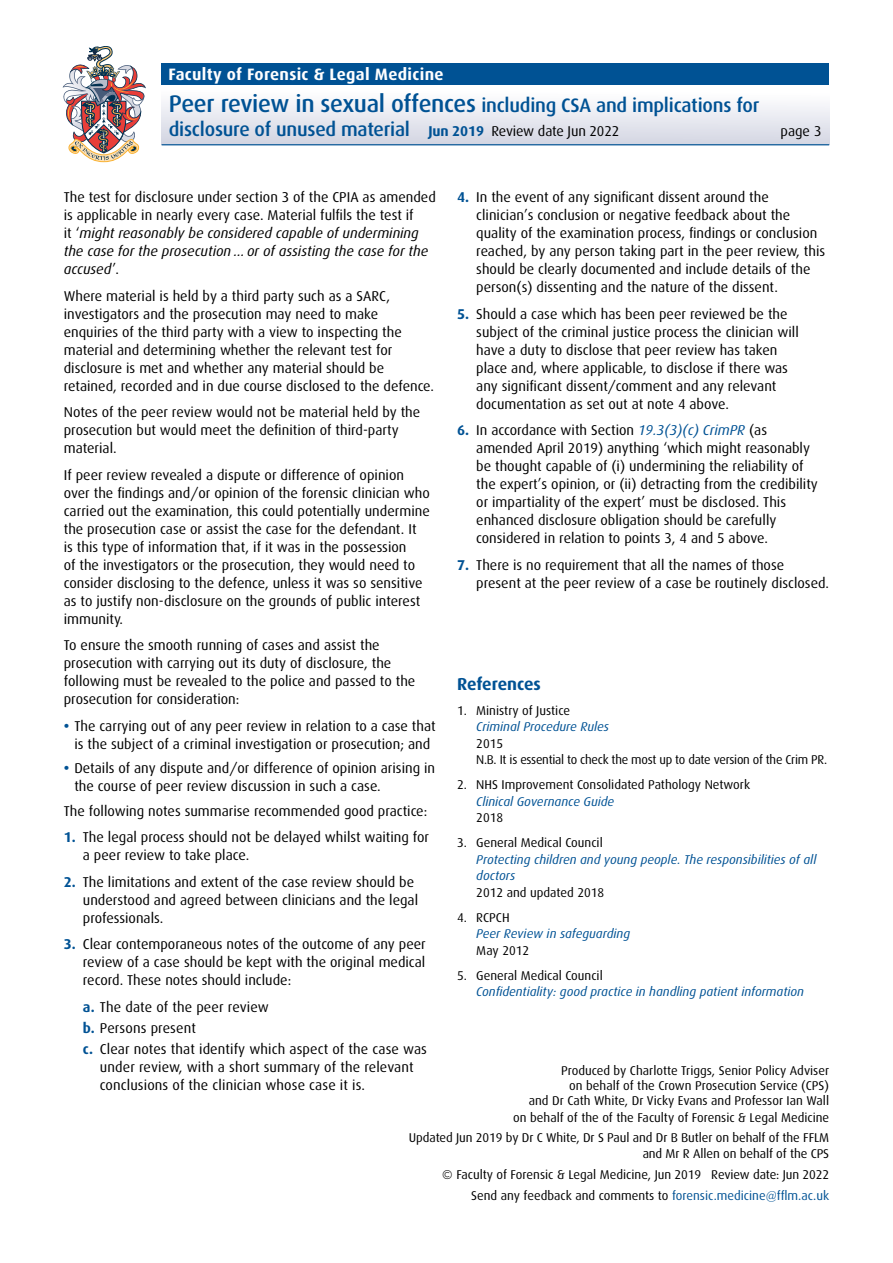
<style>
.page{position:relative;width:893px;height:1263px;background:#fff}
.page>*{position:absolute;margin:0;border:0;box-sizing:border-box;transform-origin:0 0}
.t1{font:500 19.5px/23.7px "Dax";letter-spacing:-.01em;color:#005294}
.t2{font:700 17.25px "Dax";letter-spacing:-.01em;color:#005294}
.t3{font:700 16.5px "Dax";letter-spacing:.02em;color:#fff}
.t4{font:14.25px/18px "Dax";color:#000}
.t5{font:12.75px/15px "Dax";color:#000;text-align:right}
.t6{font:italic 12.75px/16.5px "Dax";color:#005294}
.t7{font:12.75px/16.5px "Dax";letter-spacing:-.02em;color:#000}
.s1{font-size:24px}
.s2{font-weight:700;font-size:14.25px}
.s3{font-weight:400;font-size:14.25px;color:#000}
.s4{font-weight:700;color:#005294}
.s5{font-style:italic;color:#005294}
.s6{font-style:italic}
.s7{color:#005294}
</style>
<div class="page">
<img style="left:63px;top:46px;width:83px;height:116px">
<div style="left:162px;top:85px;width:667px;height:60px;background:linear-gradient(to bottom,#fff,#d3d6e3)"></div>
<div style="left:162px;top:64px;width:667px;height:21px;background:#005294"></div>
<hr style="left:162px;top:144px;width:667px;height:1px;background:#005294">
<p class="t3" style="left:168px;top:65px;width:277px">Faculty of Forensic &amp; Legal Medicine</p>
<h1 class="t1" style="left:169px;top:94px;width:592px"><span class="s1">Peer review in sexual offences</span> including CSA and implications for disclosure of unused material <span class="s2">Jun 2019</span> <span class="s3">Review date Jun 2022</span></h1>
<p class="t4" style="left:780px;top:122px;width:43px">page 3</p>
<p class="t4" style="left:476px;top:188px;width:351px;text-indent:-19px"><span class="s4">4.</span> In the event of any significant dissent around the clinician’s conclusion or negative feedback about the quality of the examination process, findings or conclusion reached, by any person taking part in the peer review, this should be clearly documented and include details of the person(s) dissenting and the nature of the dissent.</p>
<p class="t4" style="left:476px;top:305px;width:324px;text-indent:-19px"><span class="s4">5.</span> Should a case which has been peer reviewed be the subject of the criminal justice process the clinician will have a duty to disclose that peer review has taken place and, where applicable, to disclose if there was any significant dissent/comment and any relevant documentation as set out at note 4 above.</p>
<p class="t4" style="left:476px;top:421px;width:343px;text-indent:-19px"><span class="s4">6.</span> In accordance with Section <span class="s5">19.3(3)(c) CrimPR</span> (as amended April 2019) anything ‘which might reasonably be thought capable of (i) undermining the reliability of the expert’s opinion, or (ii) detracting from the credibility or impartiality of the expert’ must be disclosed. This enhanced disclosure obligation should be carefully considered in relation to points 3, 4 and 5 above.</p>
<p class="t4" style="left:476px;top:556px;width:354px;text-indent:-19px"><span class="s4">7.</span> There is no requirement that all the names of those present at the peer review of a case be routinely disclosed.</p>
<p class="t4" style="left:64px;top:189px;width:374px">The test for disclosure under section 3 of the CPIA as amended is applicable in nearly every case. Material fulfils the test if<br>it ‘<span class="s6">might reasonably be considered capable of undermining the case for the prosecution … or of assisting the case for the accused</span>’.</p>
<p class="t4" style="left:64px;top:287px;width:372px">Where material is held by a third party such as a SARC, investigators and the prosecution may need to make enquiries of the third party with a view to inspecting the material and determining whether the relevant test for disclosure is met and whether any material should be retained, recorded and in due course disclosed to the defence.</p>
<p class="t4" style="left:64px;top:404px;width:358px">Notes of the peer review would not be material held by the prosecution but would meet the definition of third-party material.</p>
<p class="t4" style="left:64px;top:466px;width:368px">If peer review revealed a dispute or difference of opinion over the findings and/or opinion of the forensic clinician who carried out the examination, this could potentially undermine the prosecution case or assist the case for the defendant. It<br>is this type of information that, if it was in the possession<br>of the investigators or the prosecution, they would need to consider disclosing to the defence, unless it was so sensitive as to justify non-disclosure on the grounds of public interest immunity.</p>
<p class="t4" style="left:64px;top:637px;width:353px">To ensure the smooth running of cases and assist the prosecution with carrying out its duty of disclosure, the following must be revealed to the police and passed to the prosecution for consideration:</p>
<p class="t4" style="left:64px;top:717px;width:373px;text-align:center"><span class="s4">•</span> The carrying out of any peer review in relation to a case that is the subject of a criminal investigation or prosecution; and</p>
<p class="t4" style="left:74px;top:759px;width:362px;text-indent:-11px"><span class="s4">•</span> Details of any dispute and/or difference of opinion arising in the course of peer review discussion in such a case.</p>
<p class="t4" style="left:64px;top:802px;width:365px">The following notes summarise recommended good practice:</p>
<p class="t4" style="left:83px;top:828px;width:348px;text-indent:-19px"><span class="s4">1.</span> The legal process should not be delayed whilst waiting for a peer review to take place.</p>
<p class="t4" style="left:83px;top:873px;width:337px;text-indent:-19px"><span class="s4">2.</span> The limitations and extent of the case review should be understood and agreed between clinicians and the legal professionals.</p>
<p class="t4" style="left:83px;top:935px;width:344px;text-align:justify;text-indent:-19px"><span class="s4">3.</span> Clear contemporaneous notes of the outcome of any peer review of a case should be kept with the original medical record. These notes should include:</p>
<p class="t4" style="left:83px;top:996px;width:346px;line-height:21px"><span class="s4">a.</span> The date of the peer review<br><span class="s4">b.</span> Persons present<br><span class="s4">c.</span> Clear notes that identify which aspect of the case was</p>
<p class="t4" style="left:100px;top:1058px;width:315px">under review, with a short summary of the relevant conclusions of the clinician whose case it is.</p>
<p class="t2" style="left:457px;top:675px;width:85px">References</p>
<p class="t5" style="left:457px;top:703px;width:114px">1. Ministry of Justice</p>
<p class="t6" style="left:476px;top:718px;width:134px">Criminal Procedure Rules</p>
<p class="t7" style="left:476px;top:735px;width:353px">2015<br>N.B. It is essential to check the most up to date version of the Crim PR.</p>
<p class="t5" style="left:457px;top:777px;width:294px">2. NHS Improvement Consolidated Pathology Network</p>
<p class="t6" style="left:476px;top:793px;width:139px">Clinical Governance Guide</p>
<p class="t5" style="left:476px;top:810px;width:28px">2018</p>
<p class="t5" style="left:457px;top:835px;width:147px">3. General Medical Council</p>
<p class="t6" style="left:476px;top:851px;width:342px">Protecting children and young people. The responsibilities of all doctors</p>
<p class="t5" style="left:476px;top:885px;width:130px">2012 and updated 2018</p>
<p class="t5" style="left:457px;top:910px;width:54px">4. RCPCH</p>
<p class="t6" style="left:476px;top:925px;width:155px">Peer Review in safeguarding</p>
<p class="t5" style="left:476px;top:943px;width:54px">May 2012</p>
<p class="t5" style="left:457px;top:968px;width:147px">5. General Medical Council</p>
<p class="t6" style="left:476px;top:983px;width:329px">Confidentiality: good practice in handling patient information</p>
<p class="t5" style="left:529px;top:1063px;width:302px">Produced by Charlotte Triggs, Senior Policy Adviser<br>on behalf of the Crown Prosecution Service (CPS)<br>and Dr Cath White, Dr Vicky Evans and Professor Ian Wall</p>
<p class="t5" style="left:409px;top:1107px;width:422px;line-height:20px">on behalf of the of the Faculty of Forensic &amp; Legal Medicine<br>Updated Jun 2019 by Dr C White, Dr S Paul and Dr B Butler on behalf of the FFLM</p>
<p class="t5" style="left:442px;top:1143px;width:388px;line-height:20.7px">and Mr R Allen on behalf of the CPS<br>© Faculty of Forensic &amp; Legal Medicine, Jun 2019 Review date: Jun 2022<br>Send any feedback and comments to <span class="s7">forensic.medicine@fflm.ac.uk</span></p>
</div>
